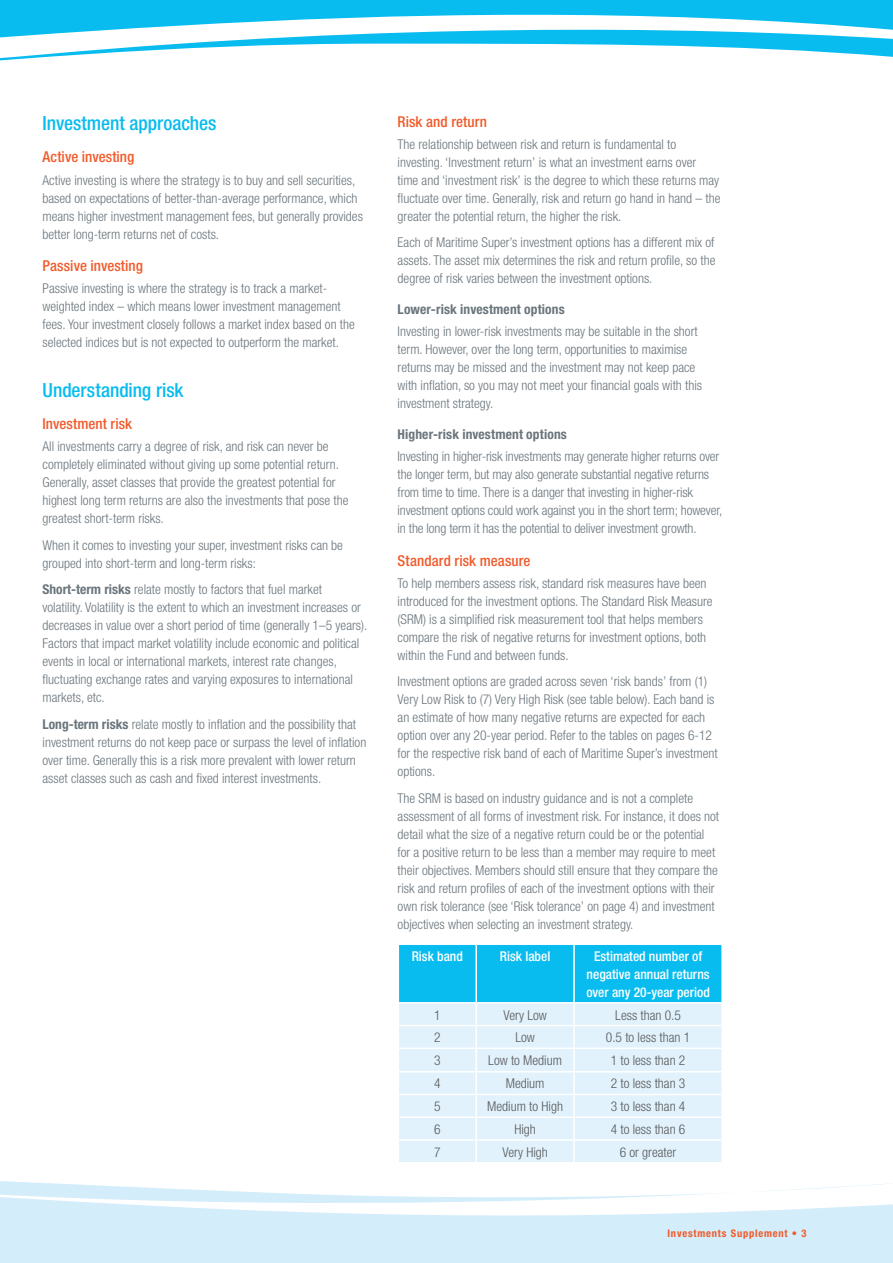
<style>
.page{position:relative;width:893px;height:1263px;background:#fff}
.page>*{position:absolute;margin:0;border:0;box-sizing:border-box;transform-origin:0 0}
.t1{font:500 condensed 19.5px "Helvetica Neue";letter-spacing:-.005em;color:#09bcef}
.t2{font:500 condensed 15px "Helvetica Neue";letter-spacing:.005em;color:#f15a2a}
.t3{font:300 condensed 13.5px/18px "Helvetica Neue";color:#6a757c}
.t4{font:300 condensed 13.5px "Helvetica Neue";color:#58595b}
.t5{font:500 condensed 13.5px/18px "Helvetica Neue";color:#fff;text-align:center}
.t6{font:700 condensed 13.5px "Helvetica Neue";letter-spacing:.01em;color:#6a757c}
.t7{font:700 condensed 10.5px "Helvetica Neue";letter-spacing:.075em;color:#f15a2a}
.s1{font-weight:700}
</style>
<div class="page">
<svg style="left:0;top:1181px;width:893px;height:82px;fill:#d4edfb"></svg>
<svg style="left:0;top:0;width:893px;height:61px;fill:#09bcef"></svg>
<svg style="left:399px;top:944px;width:323px;height:218px;background:#a9e4f8"></svg>
<hr style="left:476px;top:1139px;width:98px;height:2px;background:#fff">
<hr style="left:475px;top:1141px;width:2px;height:21px;background:#fff">
<hr style="left:574px;top:1139px;width:149px;height:2px;background:#fff">
<hr style="left:573px;top:1141px;width:2px;height:21px;background:#fff">
<hr style="left:721px;top:1141px;width:2px;height:21px;background:#fff">
<h1 class="t1" style="left:43px;top:112px;width:175px">Investment approaches</h1>
<p class="t2" style="left:43px;top:148px;width:93px">Active investing</p>
<p class="t3" style="left:43px;top:171px;width:322px">Active investing is where the strategy is to buy and sell securities, based on expectations of better-than-average performance, which means higher investment management fees, but generally provides better long-term returns net of costs.</p>
<p class="t2" style="left:43px;top:257px;width:102px">Passive investing</p>
<p class="t3" style="left:43px;top:279px;width:314px">Passive investing is where the strategy is to track a market&shy;weighted index – which means lower investment management fees. Your investment closely follows a market index based on the selected indices but is not expected to outperform the market.</p>
<h1 class="t1" style="left:43px;top:378px;width:143px">Understanding risk</h1>
<p class="t2" style="left:43px;top:415px;width:91px">Investment risk</p>
<p class="t3" style="left:43px;top:437px;width:307px">All investments carry a degree of risk, and risk can never be completely eliminated without giving up some potential return.<br>Generally, asset classes that provide the greatest potential for highest long term returns are also the investments that pose the greatest short-term risks.</p>
<p class="t3" style="left:43px;top:536px;width:302px">When it comes to investing your super, investment risks can be grouped into short-term and long-term risks:</p>
<p class="t3" style="left:43px;top:580px;width:326px"><span class="s1">Short-term risks</span> relate mostly to factors that fuel market<br>volatility. Volatility is the extent to which an investment increases or decreases in value over a short period of time (generally 1–5 years).<br>Factors that impact market volatility include economic and political events in local or international markets, interest rate changes, fluctuating exchange rates and varying exposures to international markets, etc.</p>
<p class="t3" style="left:43px;top:715px;width:325px"><span class="s1">Long-term risks</span> relate mostly to inflation and the possibility that investment returns do not keep pace or surpass the level of inflation over time. Generally this is a risk more prevalent with lower return asset classes such as cash and fixed interest investments.</p>
<p class="t2" style="left:398px;top:112px;width:91px">Risk and return</p>
<p class="t3" style="left:398px;top:135px;width:324px">The relationship between risk and return is fundamental to investing. ‘Investment return’ is what an investment earns over<br>time and ‘investment risk’ is the degree to which these returns may fluctuate over time. Generally, risk and return go hand in hand – the greater the potential return, the higher the risk.</p>
<p class="t3" style="left:398px;top:233px;width:319px;text-align:justify">Each of Maritime Super’s investment options has a different mix of assets. The asset mix determines the risk and return profile, so the degree of risk varies between the investment options.</p>
<p class="t6" style="left:398px;top:301px;width:169px">Lower-risk investment options</p>
<p class="t3" style="left:398px;top:322px;width:306px">Investing in lower-risk investments may be suitable in the short term. However, over the long term, opportunities to maximise returns may be missed and the investment may not keep pace with inflation, so you may not meet your financial goals with this investment strategy.</p>
<p class="t6" style="left:398px;top:426px;width:171px">Higher-risk investment options</p>
<p class="t3" style="left:398px;top:447px;width:326px">Investing in higher-risk investments may generate higher returns over the longer term, but may also generate substantial negative returns from time to time. There is a danger that investing in higher-risk investment options could work against you in the short term; however, in the long term it has the potential to deliver investment growth.</p>
<p class="t2" style="left:398px;top:551px;width:134px">Standard risk measure</p>
<p class="t3" style="left:398px;top:574px;width:317px">To help members assess risk, standard risk measures have been introduced for the investment options. The Standard Risk Measure (SRM) is a simplified risk measurement tool that helps members compare the risk of negative returns for investment options, both within the Fund and between funds.</p>
<p class="t3" style="left:398px;top:672px;width:322px">Investment options are graded across seven ‘risk bands’ from (1)<br>Very Low Risk to (7) Very High Risk (see table below). Each band is an estimate of how many negative returns are expected for each option over any 20-year period. Refer to the tables on pages 6-12 for the respective risk band of each of Maritime Super’s investment options.</p>
<p class="t3" style="left:398px;top:789px;width:323px">The SRM is based on industry guidance and is not a complete assessment of all forms of investment risk. For instance, it does not detail what the size of a negative return could be or the potential for a positive return to be less than a member may require to meet their objectives. Members should still ensure that they compare the risk and return profiles of each of the investment options with their own risk tolerance (see ‘Risk tolerance’ on page 4) and investment objectives when selecting an investment strategy.</p>
<p class="t5" style="left:412px;top:947px;width:53px">Risk band</p>
<p class="t5" style="left:500px;top:947px;width:52px">Risk label</p>
<p class="t5" style="left:586px;top:947px;width:125px">Estimated number of negative annual returns over any 20-year period</p>
<p class="t4" style="left:434px;top:1007px;width:8px">1</p>
<p class="t4" style="left:503px;top:1007px;width:45px">Very Low</p>
<p class="t4" style="left:615px;top:1007px;width:67px">Less than 0.5</p>
<p class="t4" style="left:434px;top:1030px;width:8px">2</p>
<p class="t4" style="left:515px;top:1030px;width:21px">Low</p>
<p class="t4" style="left:606px;top:1030px;width:86px">0.5 to less than 1</p>
<p class="t4" style="left:434px;top:1052px;width:8px">3</p>
<p class="t4" style="left:488px;top:1052px;width:75px">Low to Medium</p>
<p class="t4" style="left:611px;top:1052px;width:76px">1 to less than 2</p>
<p class="t4" style="left:434px;top:1076px;width:8px">4</p>
<p class="t4" style="left:506px;top:1076px;width:40px">Medium</p>
<p class="t4" style="left:611px;top:1076px;width:76px">2 to less than 3</p>
<p class="t4" style="left:434px;top:1099px;width:8px">5</p>
<p class="t4" style="left:487px;top:1099px;width:77px">Medium to High</p>
<p class="t4" style="left:611px;top:1099px;width:76px">3 to less than 4</p>
<p class="t4" style="left:434px;top:1121px;width:8px">6</p>
<p class="t4" style="left:514px;top:1121px;width:23px">High</p>
<p class="t4" style="left:611px;top:1121px;width:76px">4 to less than 6</p>
<p class="t4" style="left:434px;top:1144px;width:8px">7</p>
<p class="t4" style="left:502px;top:1144px;width:47px">Very High</p>
<p class="t4" style="left:620px;top:1144px;width:58px">6 or greater</p>
<p class="t7" style="left:667px;top:1227px;width:141px">Investments Supplement • 3</p>
</div>
